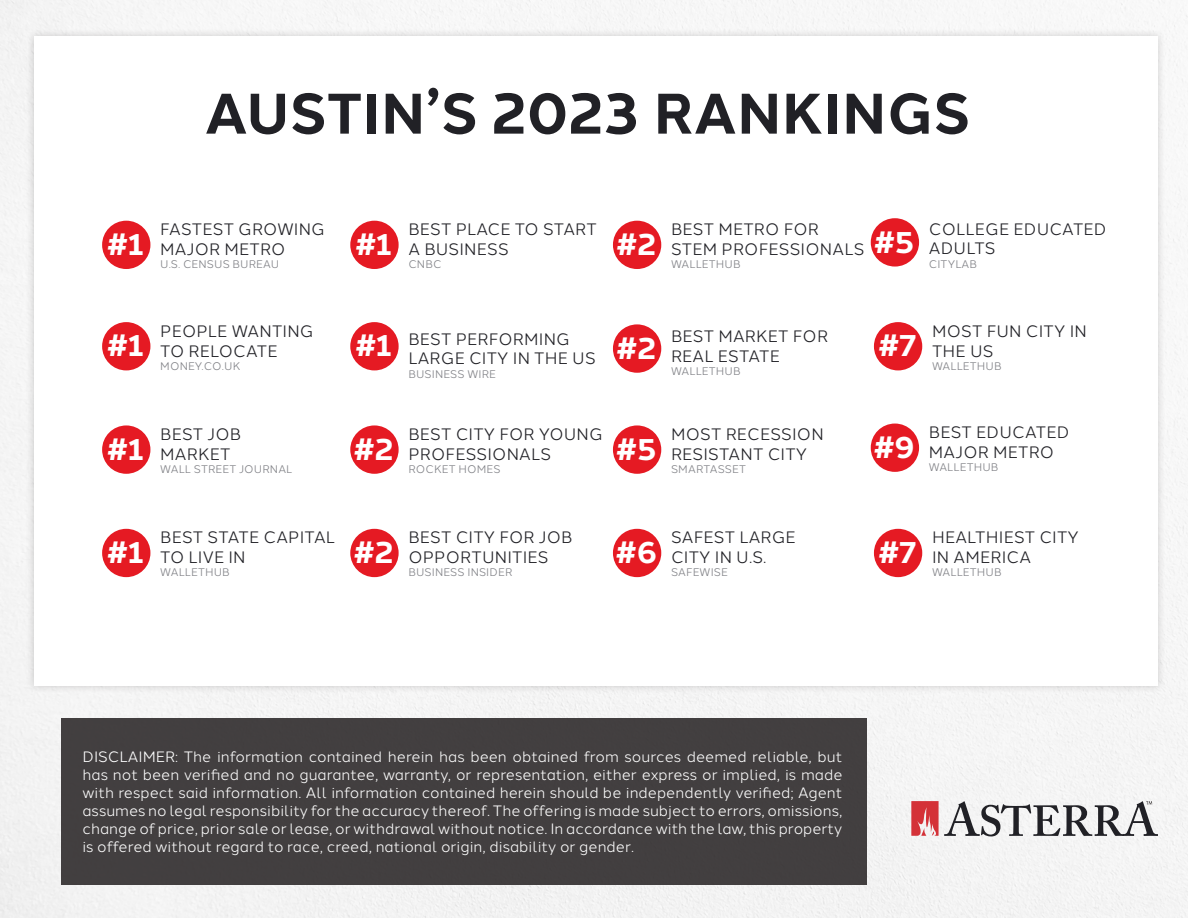
<style>
.page{position:relative;width:1188px;height:918px;background:#f4f4f4}
.page>*{position:absolute;margin:0;border:0;box-sizing:border-box;transform-origin:0 0}
.t1{font:700 57px "Halcom";letter-spacing:.01em;color:#212126}
.t2{font:700 30.9px "Halcom";color:#fff}
.t3{font:16.5px/19.8px "Halcom";letter-spacing:.01em;color:#212126}
.t4{font:15px/18px "Halcom";color:#fff;text-align:justify}
.t5{font:10.95px "Halcom";letter-spacing:.01em;color:#808186}
</style>
<div class="page">
<div style="left:26px;top:28px;width:1140px;height:666px;background:#231f20;opacity:.2"></div>
<div style="left:34px;top:36px;width:1124px;height:650px;background:#fff"></div>
<svg style="left:911px;top:801px;width:247px;height:35px"></svg>
<div style="left:61px;top:718px;width:805px;height:166px;background:#423f40"></div>
<div style="left:102px;top:221px;width:48px;height:48px;background:#e51a23;border-radius:50%"></div>
<div style="left:350px;top:221px;width:49px;height:48px;background:#e51a23;border-radius:50%"></div>
<div style="left:613px;top:221px;width:48px;height:48px;background:#e51a23;border-radius:50%"></div>
<div style="left:871px;top:424px;width:48px;height:48px;background:#e51a23;border-radius:50%"></div>
<div style="left:102px;top:322px;width:48px;height:48px;background:#e51a23;border-radius:50%"></div>
<div style="left:350px;top:322px;width:49px;height:48px;background:#e51a23;border-radius:50%"></div>
<div style="left:871px;top:218px;width:48px;height:49px;background:#e51a23;border-radius:50%"></div>
<div style="left:874px;top:322px;width:48px;height:48px;background:#e51a23;border-radius:50%"></div>
<div style="left:102px;top:425px;width:48px;height:49px;background:#e51a23;border-radius:50%"></div>
<div style="left:350px;top:425px;width:49px;height:49px;background:#e51a23;border-radius:50%"></div>
<div style="left:613px;top:425px;width:48px;height:49px;background:#e51a23;border-radius:50%"></div>
<div style="left:102px;top:529px;width:48px;height:48px;background:#e51a23;border-radius:50%"></div>
<div style="left:350px;top:529px;width:49px;height:48px;background:#e51a23;border-radius:50%"></div>
<div style="left:613px;top:529px;width:48px;height:48px;background:#e51a23;border-radius:50%"></div>
<div style="left:874px;top:529px;width:48px;height:48px;background:#e51a23;border-radius:50%"></div>
<div style="left:613px;top:324px;width:48px;height:49px;background:#e51a23;border-radius:50%"></div>
<p class="t1" style="left:205px;top:68px;width:767px">AUSTIN’S 2023 RANKINGS</p>
<p class="t2" style="left:107px;top:219px;width:38px">#1</p>
<p class="t3" style="left:160px;top:218px;width:166px">FASTEST GROWING<br>MAJOR METRO</p>
<p class="t5" style="left:160px;top:256px;width:120px">U.S. CENSUS BUREAU</p>
<p class="t2" style="left:107px;top:321px;width:38px">#1</p>
<p class="t3" style="left:160px;top:319px;width:155px">PEOPLE WANTING</p>
<p class="t3" style="left:160px;top:339px;width:119px">TO RELOCATE</p>
<p class="t5" style="left:160px;top:357px;width:82px">MONEY.CO.UK</p>
<p class="t2" style="left:107px;top:424px;width:38px">#1</p>
<p class="t3" style="left:160px;top:423px;width:82px">BEST JOB</p>
<p class="t3" style="left:160px;top:443px;width:72px">MARKET</p>
<p class="t5" style="left:160px;top:461px;width:134px">WALL STREET JOURNAL</p>
<p class="t2" style="left:355px;top:219px;width:38px">#1</p>
<p class="t3" style="left:408px;top:218px;width:190px">BEST PLACE TO START</p>
<p class="t3" style="left:408px;top:238px;width:102px">A BUSINESS</p>
<p class="t5" style="left:408px;top:256px;width:35px">CNBC</p>
<p class="t2" style="left:617px;top:219px;width:41px">#2</p>
<p class="t3" style="left:671px;top:218px;width:149px">BEST METRO FOR</p>
<p class="t3" style="left:671px;top:238px;width:195px">STEM PROFESSIONALS</p>
<p class="t5" style="left:671px;top:256px;width:71px">WALLETHUB</p>
<p class="t2" style="left:874px;top:217px;width:42px">#5</p>
<p class="t3" style="left:929px;top:217px;width:179px">COLLEGE EDUCATED</p>
<p class="t3" style="left:929px;top:237px;width:68px">ADULTS</p>
<p class="t5" style="left:929px;top:255px;width:50px">CITYLAB</p>
<p class="t2" style="left:355px;top:321px;width:38px">#1</p>
<p class="t3" style="left:408px;top:327px;width:189px">BEST PERFORMING<br>LARGE CITY IN THE US</p>
<p class="t5" style="left:408px;top:365px;width:89px">BUSINESS WIRE</p>
<p class="t2" style="left:617px;top:323px;width:41px">#2</p>
<p class="t3" style="left:671px;top:325px;width:159px">BEST MARKET FOR</p>
<p class="t3" style="left:671px;top:345px;width:110px">REAL ESTATE</p>
<p class="t5" style="left:671px;top:363px;width:71px">WALLETHUB</p>
<p class="t2" style="left:354px;top:424px;width:41px">#2</p>
<p class="t3" style="left:408px;top:423px;width:196px">BEST CITY FOR YOUNG<br>PROFESSIONALS</p>
<p class="t5" style="left:408px;top:461px;width:94px">ROCKET HOMES</p>
<p class="t2" style="left:616px;top:424px;width:42px">#5</p>
<p class="t3" style="left:671px;top:423px;width:154px">MOST RECESSION</p>
<p class="t3" style="left:671px;top:443px;width:138px">RESISTANT CITY</p>
<p class="t5" style="left:671px;top:461px;width:76px">SMARTASSET</p>
<p class="t2" style="left:879px;top:321px;width:39px">#7</p>
<p class="t3" style="left:932px;top:319px;width:156px">MOST FUN CITY IN</p>
<p class="t3" style="left:932px;top:339px;width:63px">THE US</p>
<p class="t5" style="left:932px;top:357px;width:71px">WALLETHUB</p>
<p class="t2" style="left:874px;top:422px;width:43px">#9</p>
<p class="t3" style="left:929px;top:421px;width:142px">BEST EDUCATED</p>
<p class="t3" style="left:929px;top:441px;width:127px">MAJOR METRO</p>
<p class="t5" style="left:929px;top:459px;width:71px">WALLETHUB</p>
<p class="t2" style="left:107px;top:527px;width:38px">#1</p>
<p class="t3" style="left:160px;top:526px;width:176px">BEST STATE CAPITAL</p>
<p class="t3" style="left:160px;top:546px;width:87px">TO LIVE IN</p>
<p class="t5" style="left:160px;top:564px;width:71px">WALLETHUB</p>
<p class="t2" style="left:354px;top:527px;width:41px">#2</p>
<p class="t3" style="left:408px;top:526px;width:166px">BEST CITY FOR JOB<br>OPPORTUNITIES</p>
<p class="t5" style="left:408px;top:564px;width:106px">BUSINESS INSIDER</p>
<p class="t2" style="left:616px;top:527px;width:43px">#6</p>
<p class="t3" style="left:671px;top:526px;width:126px">SAFEST LARGE</p>
<p class="t3" style="left:671px;top:546px;width:97px">CITY IN U.S.</p>
<p class="t5" style="left:671px;top:564px;width:58px">SAFEWISE</p>
<p class="t2" style="left:879px;top:527px;width:39px">#7</p>
<p class="t3" style="left:932px;top:526px;width:148px">HEALTHIEST CITY</p>
<p class="t3" style="left:932px;top:546px;width:101px">IN AMERICA</p>
<p class="t5" style="left:932px;top:564px;width:71px">WALLETHUB</p>
<p class="t4" style="left:82px;top:747px;width:762px">DISCLAIMER: The information contained herein has been obtained from sources deemed reliable, but has not been verified and no guarantee, warranty, or representation, either express or implied, is made with respect said information. All information contained herein should be independently verified; Agent assumes no legal responsibility for the accuracy thereof. The offering is made subject to errors, omissions, change of price, prior sale or lease, or withdrawal without notice. In accordance with the law, this property is offered without regard to race, creed, national origin, disability or gender.</p>
</div>
